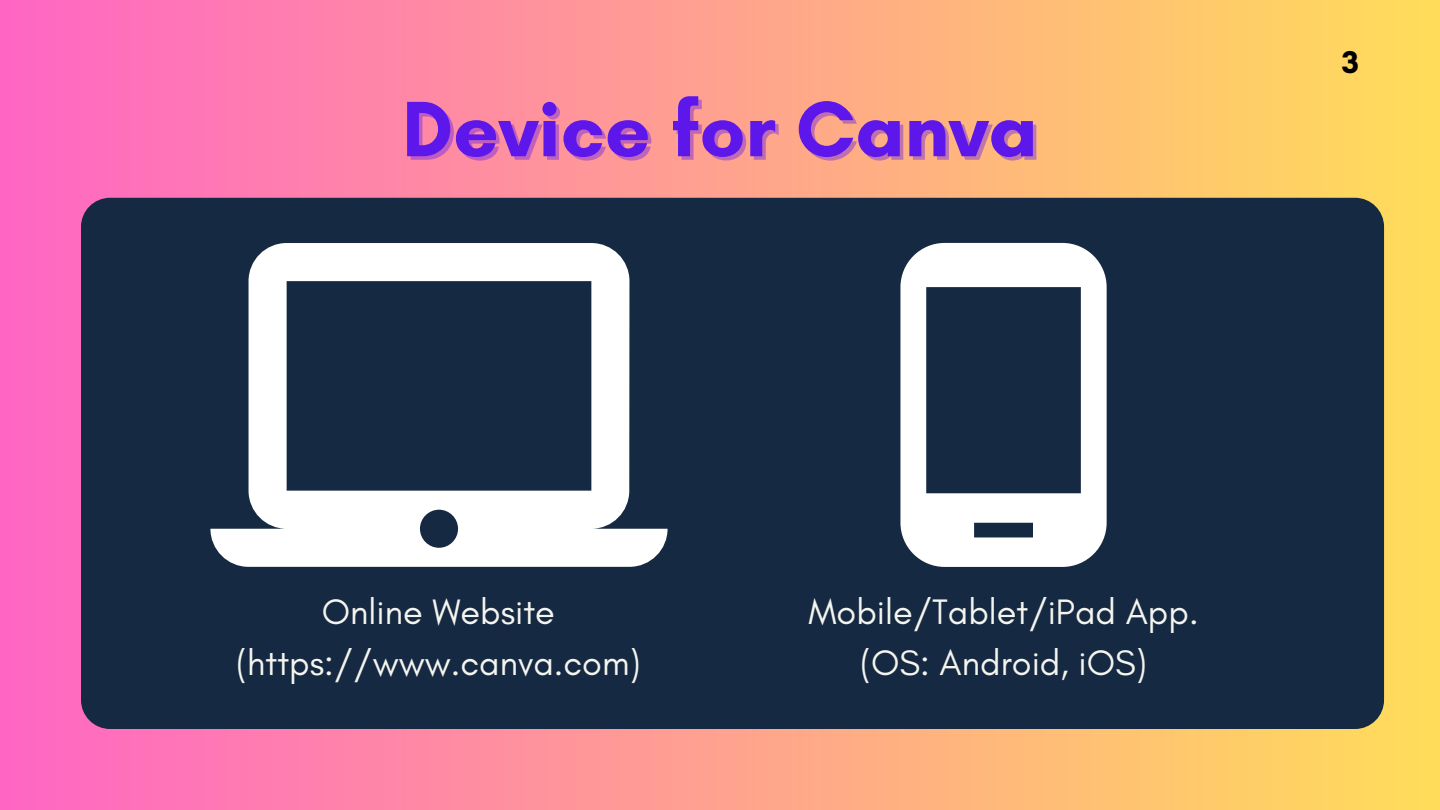
<style>
.page{position:relative;width:1440px;height:810px;background:#fff}
.page>*{position:absolute;margin:0;border:0;box-sizing:border-box;transform-origin:0 0}
.t1{font:700 80px "Glacial Indifference";color:#5e17eb}
.t2{font:36px "Glacial Indifference";color:#f5f5ef}
.t3{font:700 32px "Glacial Indifference";color:#000}
</style>
<div class="page">
<div style="left:0;top:0;width:1440px;height:810px;background:linear-gradient(to right,#ff66c4,#ffdd5a)"></div>
<div style="left:81px;top:198px;width:1303px;height:531px;background:#162942;border-radius:29px"></div>
<svg style="left:900px;top:243px;width:207px;height:324px"></svg>
<svg style="left:210px;top:243px;width:458px;height:324px"></svg>
<p class="t1" style="left:402px;top:80px;width:637px">Device for Canva</p>
<p class="t3" style="left:1342px;top:43px;width:19px">3</p>
<p class="t2" style="left:322px;top:590px;width:235px">Online Website</p>
<h1 class="t2" style="left:236px;top:640px;width:406px">(https://www.canva.com)</h1>
<p class="t2" style="left:808px;top:590px;width:392px">Mobile/Tablet/iPad App.</p>
<p class="t2" style="left:860px;top:640px;width:288px">(OS: Android, iOS)</p>
</div>
